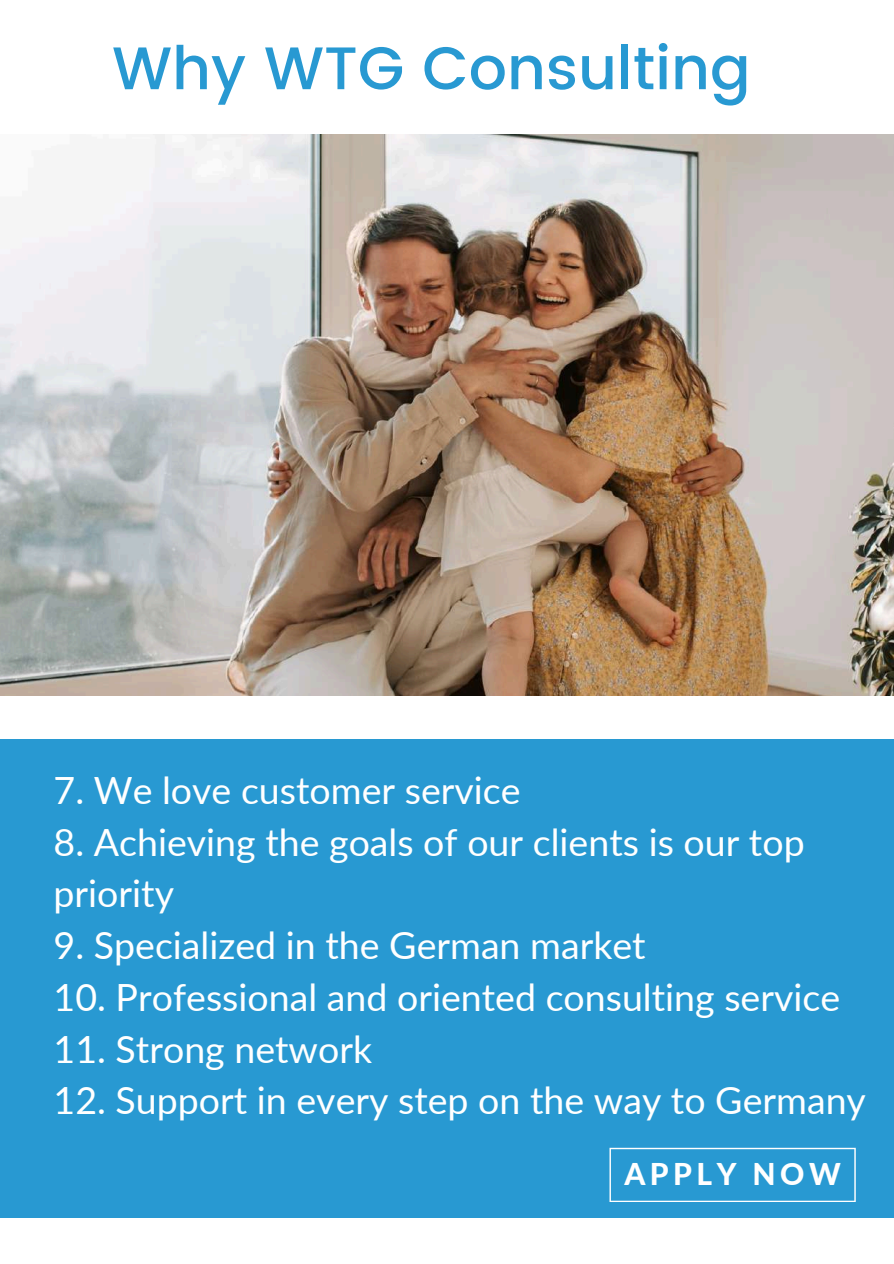
<style>
.page{position:relative;width:894px;height:1264px;background:#fff}
.page>*{position:absolute;margin:0;border:0;box-sizing:border-box;transform-origin:0 0}
.t1{font:500 60px "Poppins";color:#2899d2}
.t2{font:37.5px/51.8px "Lato";color:#fff}
.t3{font:800 30px "Lato";letter-spacing:.15em;color:#fff}
</style>
<div class="page">
<div style="left:0;top:739px;width:893px;height:479px;background:#2899d2"></div>
<img style="left:0;top:134px;width:893px;height:561px">
<svg style="left:609px;top:1147px;width:246px;height:55px"></svg>
<h1 class="t1" style="left:112px;top:33px;width:640px">Why WTG Consulting</h1>
<p class="t2" style="left:54px;top:763px;width:468px">7. We love customer service</p>
<p class="t2" style="left:54px;top:815px;width:752px">8. Achieving the goals of our clients is our top priority</p>
<p class="t2" style="left:54px;top:918px;width:593px">9. Specialized in the German market</p>
<p class="t2" style="left:54px;top:970px;width:787px">10. Professional and oriented consulting service</p>
<p class="t2" style="left:54px;top:1022px;width:320px">11. Strong network</p>
<p class="t2" style="left:54px;top:1074px;width:813px">12. Support in every step on the way to Germany</p>
<p class="t3" style="left:624px;top:1155px;width:218px">APPLY NOW</p>
</div>
